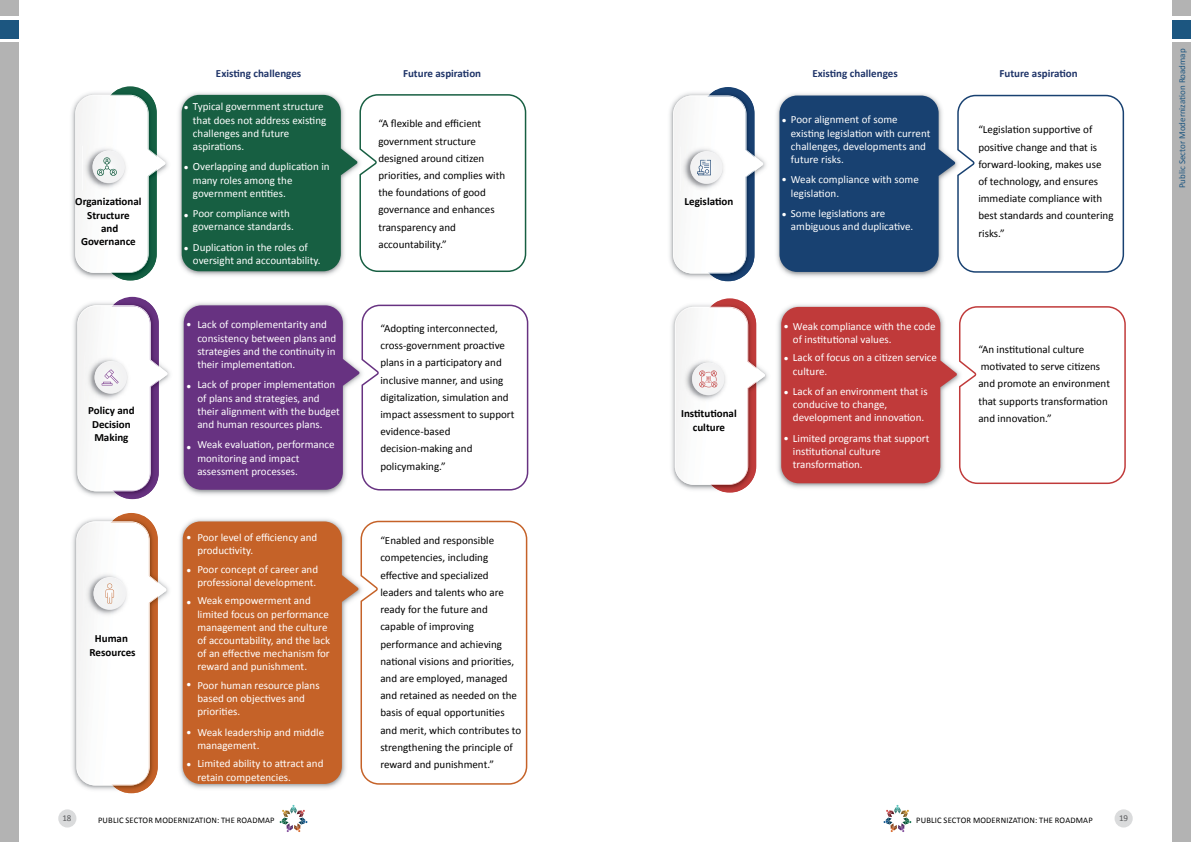
<style>
.page{position:relative;width:1191px;height:842px;background:#fff}
.page>*{position:absolute;margin:0;border:0;box-sizing:border-box;transform-origin:0 0}
.t1{font:11px/13.2px "Calibri";color:#fff}
.t2{font:11px/17.2px "Calibri";color:#000}
.t3{font:700 11px/13.2px "Calibri";color:#000;text-align:center}
.t4{font:700 11px "Calibri";color:#203569}
.t5{font:9px "Calibri";color:#1d5680}
.t6{font:9px "Calibri";color:#58595b}
.t7{font:8.5px "Calibri";letter-spacing:.02em;color:#000}
</style>
<div class="page">
<div style="left:58px;top:809px;width:18px;height:18px;background:#dadbdc;border-radius:50%"></div>
<div style="left:0;top:42px;width:18px;height:800px;background:#b3b3b3"></div>
<div style="left:0;top:20px;width:18px;height:18px;background:#1c5680"></div>
<div style="left:0;top:0;width:18px;height:16px;background:#b3b3b3"></div>
<svg style="left:279px;top:805px;width:29px;height:27px"></svg>
<div style="left:1172px;top:42px;width:19px;height:800px;background:#b3b3b3"></div>
<div style="left:1172px;top:20px;width:19px;height:18px;background:#1c5680"></div>
<div style="left:1172px;top:0;width:19px;height:16px;background:#b3b3b3"></div>
<svg style="left:883px;top:805px;width:28px;height:27px"></svg>
<img style="left:72px;top:518px;width:97px;height:272px">
<img style="left:112px;top:516px;width:46px;height:276px">
<img style="left:77px;top:522px;width:88px;height:263px">
<img style="left:84px;top:572px;width:45px;height:45px">
<img style="left:93px;top:577px;width:1px;height:33px">
<img style="left:94px;top:577px;width:32px;height:33px">
<img style="left:180px;top:519px;width:180px;height:270px">
<svg style="left:183px;top:521px;width:176px;height:263px;background:#c86c36"></svg>
<svg style="left:360px;top:521px;width:167px;height:264px"></svg>
<svg style="left:105px;top:583px;width:9px;height:21px"></svg>
<img style="left:73px;top:302px;width:97px;height:194px">
<img style="left:113px;top:300px;width:46px;height:198px">
<img style="left:78px;top:306px;width:88px;height:185px">
<img style="left:85px;top:356px;width:45px;height:45px">
<img style="left:94px;top:361px;width:1px;height:33px">
<img style="left:95px;top:361px;width:32px;height:33px">
<img style="left:180px;top:302px;width:158px;height:193px">
<svg style="left:184px;top:305px;width:344px;height:185px"></svg>
<svg style="left:102px;top:369px;width:17px;height:16px"></svg>
<img style="left:71px;top:92px;width:97px;height:186px">
<img style="left:111px;top:90px;width:46px;height:190px">
<img style="left:75px;top:95px;width:36px;height:178px">
<img style="left:76px;top:96px;width:88px;height:176px">
<img style="left:83px;top:145px;width:45px;height:45px">
<img style="left:92px;top:151px;width:1px;height:32px">
<img style="left:93px;top:151px;width:32px;height:32px">
<img style="left:178px;top:92px;width:157px;height:184px">
<svg style="left:182px;top:94px;width:344px;height:178px"></svg>
<svg style="left:97px;top:157px;width:20px;height:19px"></svg>
<img style="left:669px;top:92px;width:97px;height:186px">
<img style="left:708px;top:90px;width:46px;height:191px">
<img style="left:673px;top:95px;width:90px;height:178px">
<img style="left:674px;top:96px;width:54px;height:177px">
<img style="left:681px;top:146px;width:45px;height:45px">
<img style="left:722px;top:151px;width:1px;height:33px">
<img style="left:690px;top:151px;width:32px;height:33px">
<img style="left:776px;top:93px;width:157px;height:184px">
<svg style="left:779px;top:95px;width:345px;height:178px"></svg>
<svg style="left:697px;top:160px;width:14px;height:15px"></svg>
<img style="left:671px;top:304px;width:97px;height:186px">
<img style="left:710px;top:302px;width:46px;height:190px">
<img style="left:674px;top:307px;width:91px;height:178px">
<div style="left:675px;top:308px;width:18px;height:175px;background:#f6f6f6"></div>
<img style="left:683px;top:357px;width:45px;height:45px">
<img style="left:692px;top:363px;width:32px;height:32px">
<img style="left:777px;top:304px;width:158px;height:184px">
<svg style="left:781px;top:306px;width:344px;height:178px"></svg>
<svg style="left:699px;top:370px;width:18px;height:17px"></svg>
<div style="left:1114px;top:809px;width:18px;height:18px;background:#dadbdc;border-radius:50%"></div>
<p class="t4" style="left:216px;top:67px;width:87px">Existing challenges</p>
<p class="t4" style="left:403px;top:67px;width:80px">Future aspiration</p>
<p class="t4" style="left:812px;top:67px;width:87px">Existing challenges</p>
<p class="t4" style="left:999px;top:67px;width:80px">Future aspiration</p>
<p class="t1" style="left:193px;top:100px;width:135px;text-indent:-9px">• Typical government structure that does not address existing challenges and future aspirations.</p>
<p class="t1" style="left:193px;top:160px;width:138px;text-indent:-9px">• Overlapping and duplication in many roles among the government entities.</p>
<p class="t1" style="left:193px;top:207px;width:102px">Poor compliance with governance standards.</p>
<p class="t1" style="left:193px;top:241px;width:129px;text-indent:-9px">• Duplication in the roles of oversight and accountability.</p>
<p class="t1" style="left:791px;top:113px;width:141px;text-indent:-9px">• Poor alignment of some existing legislation with current challenges, developments and future risks.</p>
<p class="t1" style="left:791px;top:173px;width:129px;text-indent:-9px">• Weak compliance with some legislation.</p>
<p class="t1" style="left:791px;top:207px;width:124px;text-indent:-9px">• Some legislations are ambiguous and duplicative.</p>
<p class="t2" style="left:378px;top:115px;width:128px">“A flexible and efficient government structure designed around citizen priorities, and complies with the foundations of good governance and enhances transparency and accountability.”</p>
<p class="t2" style="left:978px;top:121px;width:137px">“Legislation supportive of positive change and that is forward-looking, makes use<br>of technology, and ensures immediate compliance with best standards and countering risks.”</p>
<p class="t3" style="left:75px;top:195px;width:68px">Organizational<br>Structure<br>and<br>Governance</p>
<p class="t3" style="left:684px;top:195px;width:50px">Legislation</p>
<p class="t1" style="left:183px;top:208px;width:7px">•</p>
<p class="t3" style="left:88px;top:404px;width:48px">Policy and<br>Decision<br>Making</p>
<p class="t1" style="left:197px;top:318px;width:140px">Lack of complementarity and consistency between plans and strategies and the continuity in their implementation.</p>
<p class="t1" style="left:197px;top:378px;width:144px">Lack of proper implementation of plans and strategies, and their alignment with the budget and human resources plans.</p>
<p class="t1" style="left:197px;top:438px;width:139px">Weak evaluation, performance monitoring and impact assessment processes.</p>
<p class="t1" style="left:186px;top:318px;width:7px">•</p>
<p class="t1" style="left:186px;top:380px;width:7px">•</p>
<p class="t1" style="left:186px;top:441px;width:7px">•</p>
<p class="t2" style="left:380px;top:320px;width:136px">“Adopting interconnected, cross-government proactive plans in a participatory and inclusive manner, and using digitalization, simulation and impact assessment to support evidence-based decision-making and policymaking.”</p>
<p class="t3" style="left:681px;top:407px;width:57px">Institutional culture</p>
<p class="t1" style="left:793px;top:320px;width:144px;text-indent:-9px">• Weak compliance with the code of institutional values.</p>
<p class="t1" style="left:793px;top:351px;width:146px;text-indent:-9px">• Lack of focus on a citizen service culture.</p>
<p class="t1" style="left:793px;top:385px;width:136px;text-indent:-9px">• Lack of an environment that is conducive to change, development and innovation.</p>
<p class="t1" style="left:793px;top:432px;width:138px;text-indent:-9px">• Limited programs that support institutional culture transformation.</p>
<p class="t2" style="left:978px;top:341px;width:133px">“An institutional culture motivated to serve citizens and promote an environment that supports transformation and innovation.”</p>
<p class="t3" style="left:90px;top:632px;width:48px">Human<br>Resources</p>
<p class="t1" style="left:197px;top:531px;width:121px">Poor level of efficiency and productivity.</p>
<p class="t1" style="left:197px;top:563px;width:122px">Poor concept of career and professional development.</p>
<p class="t1" style="left:197px;top:594px;width:134px">Weak empowerment and limited focus on performance management and the culture of accountability, and the lack of an effective mechanism for reward and punishment.</p>
<p class="t1" style="left:197px;top:679px;width:124px">Poor human resource plans based on objectives and priorities.</p>
<p class="t1" style="left:197px;top:725px;width:128px">Weak leadership and middle management.</p>
<p class="t1" style="left:197px;top:757px;width:128px">Limited ability to attract and retain competencies.</p>
<p class="t1" style="left:186px;top:531px;width:7px">•</p>
<p class="t1" style="left:186px;top:563px;width:7px">•</p>
<p class="t1" style="left:186px;top:596px;width:7px">•</p>
<p class="t1" style="left:186px;top:678px;width:7px">•</p>
<p class="t1" style="left:186px;top:725px;width:7px">•</p>
<p class="t1" style="left:186px;top:757px;width:7px">•</p>
<p class="t2" style="left:380px;top:532px;width:142px">“Enabled and responsible competencies, including effective and specialized leaders and talents who are ready for the future and capable of improving performance and achieving national visions and priorities, and are employed, managed and retained as needed on the basis of equal opportunities and merit, which contributes to strengthening the principle of reward and punishment.”</p>
<p class="t6" style="left:62px;top:812px;width:11px">18</p>
<p class="t7" style="left:98px;top:814px;width:178px">PUBLIC SECTOR MODERNIZATION: THE ROADMAP</p>
<p class="t7" style="left:916px;top:814px;width:178px">PUBLIC SECTOR MODERNIZATION: THE ROADMAP</p>
<p class="t6" style="left:1119px;top:812px;width:11px">19</p>
<p class="t5" style="left:1176px;top:188px;width:141px;rotate:-90deg">Public Sector Modernization Roadmap</p>
</div>
